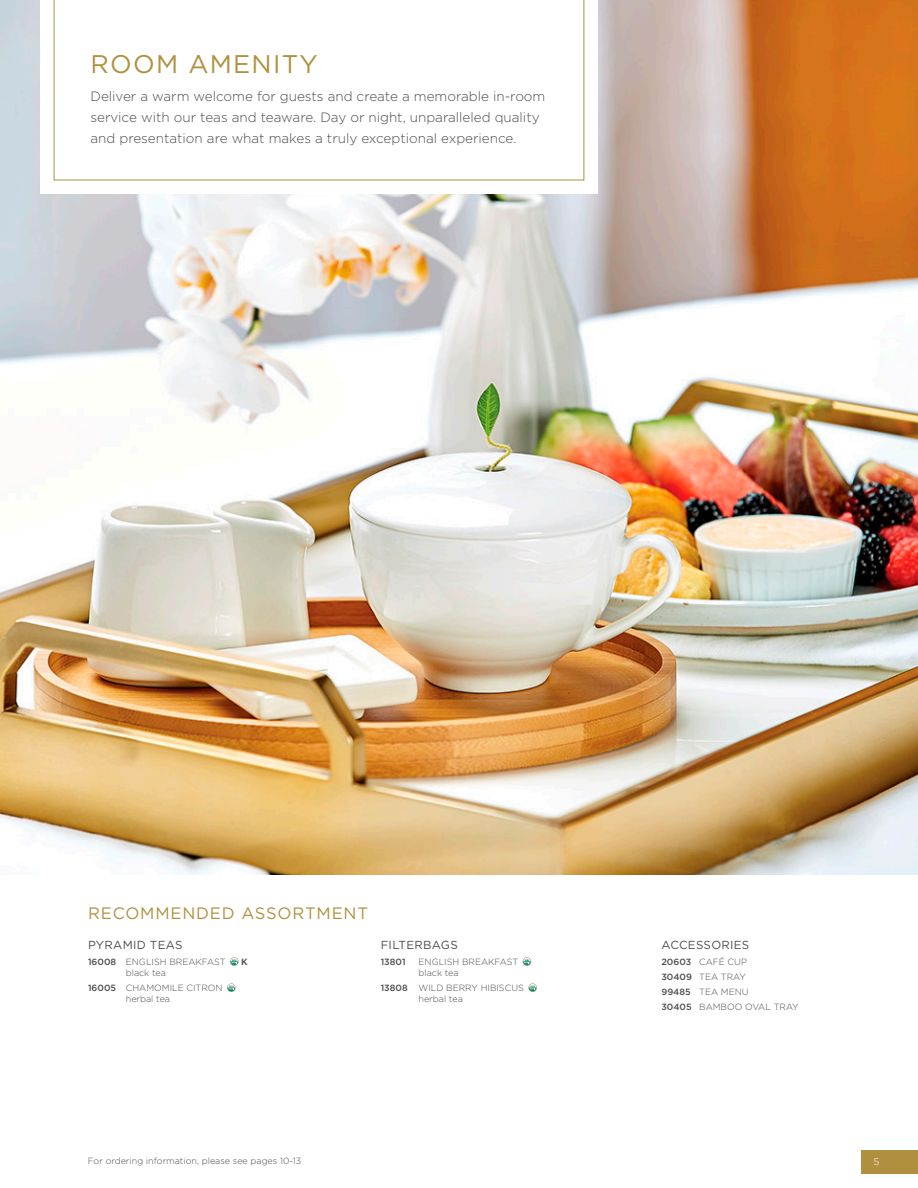
<style>
.page{position:relative;width:918px;height:1188px;background:#fff}
.page>*{position:absolute;margin:0;border:0;box-sizing:border-box;transform-origin:0 0}
.t1{font:25.5px "Gotham HTF";letter-spacing:.05em;color:#b0903f}
.t2{font:16.5px "Gotham HTF";letter-spacing:.05em;color:#b0903f}
.t3{font:300 13.5px/21px "Gotham HTF";color:#4b4c4d}
.t4{font:11.7px "Gotham HTF";letter-spacing:.025em;color:#4b4c4d}
.t5{font:300 9.75px "Gotham HTF";color:#fff}
.t6{font:300 9px/14.9px "Gotham HTF";color:#4b4c4d}
.t7{font:500 9px "Gotham HTF";color:#4b4c4d}
.t8{font:700 9px "Gotham HTF";color:#57585a}
.s1{font-weight:500}
</style>
<div class="page">
<div style="left:861px;top:1150px;width:57px;height:23px;background:#b0903f"></div>
<img style="left:0;top:0;width:918px;height:875px">
<svg style="left:230px;top:957px;width:8px;height:9px"></svg>
<svg style="left:227px;top:983px;width:9px;height:9px"></svg>
<svg style="left:523px;top:957px;width:8px;height:9px"></svg>
<svg style="left:528px;top:983px;width:9px;height:9px"></svg>
<div style="left:40px;top:0;width:558px;height:194px;background:#fff"></div>
<svg style="left:54px;top:0;width:530px;height:180px"></svg>
<h1 class="t1" style="left:90px;top:50px;width:229px">ROOM AMENITY</h1>
<h3 class="t3" style="left:90px;top:86px;width:457px">Deliver a warm welcome for guests and create a memorable in-room service with our teas and teaware. Day or night, unparalleled quality and presentation are what makes a truly exceptional experience.</h3>
<h2 class="t2" style="left:88px;top:904px;width:282px">RECOMMENDED ASSORTMENT</h2>
<p class="t4" style="left:88px;top:938px;width:96px">PYRAMID TEAS</p>
<p class="t6" style="left:88px;top:954px;width:139px"><span class="s1">16008</span> ENGLISH BREAKFAST</p>
<p class="t8" style="left:241px;top:957px;width:8px">K</p>
<p class="t6" style="left:88px;top:966px;width:136px;text-indent:38px">black tea<br><span class="s1">16005</span> CHAMOMILE CITRON</p>
<p class="t6" style="left:126px;top:992px;width:46px">herbal tea</p>
<p class="t4" style="left:381px;top:938px;width:79px">FILTERBAGS</p>
<p class="t7" style="left:381px;top:957px;width:26px">13801</p>
<p class="t6" style="left:419px;top:956px;width:101px;line-height:11.2px">ENGLISH BREAKFAST black tea</p>
<p class="t6" style="left:419px;top:982px;width:107px;line-height:11.2px;text-indent:-38px"><span class="s1">13808</span> WILD BERRY HIBISCUS herbal tea</p>
<p class="t4" style="left:661px;top:938px;width:89px">ACCESSORIES</p>
<p class="t6" style="left:661px;top:954px;width:139px"><span class="s1">20603</span> CAFÉ CUP<br><span class="s1">30409</span> TEA TRAY<br><span class="s1">99485</span> TEA MENU<br><span class="s1">30405</span> BAMBOO OVAL TRAY</p>
<p class="t6" style="left:88px;top:1153px;width:215px">For ordering information, please see pages 10-13</p>
<p class="t5" style="left:874px;top:1156px;width:7px">5</p>
</div>
